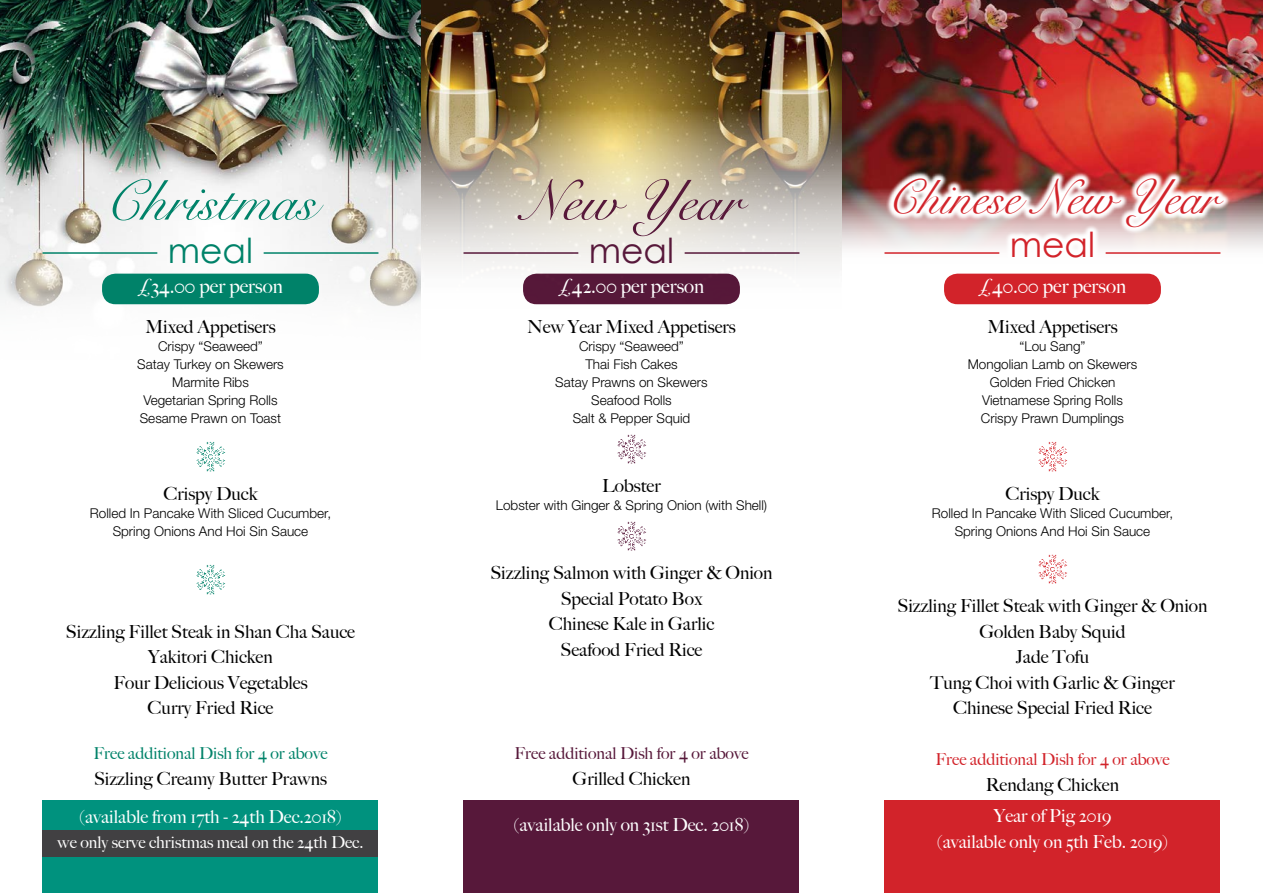
<style>
.page{position:relative;width:1263px;height:893px;background:#fff}
.page>*{position:absolute;margin:0;border:0;box-sizing:border-box;transform-origin:0 0}
.t1{font:57px "Snell Roundhand";color:#008269}
.t2{font:57px "Snell Roundhand";color:#57183a}
.t3{font:48px "Snell Roundhand";color:#d2232a}
.t4{font:34.5px "Century Gothic";color:#008269}
.t5{font:34.5px "Century Gothic";color:#57183a}
.t6{font:34.5px "Century Gothic";color:#d2232a}
.t7{font:500 19.5px "Big Caslon";color:#fff}
.t8{font:500 18px/25.5px "Big Caslon";color:#000;text-align:center}
.t9{font:500 18px/25.5px "Big Caslon";color:#fff;text-align:center}
.t10{font:500 16.5px "Big Caslon";color:#fff}
.t11{font:500 16.5px "Big Caslon";color:#57183a}
.t12{font:500 16.5px "Big Caslon";color:#d2232a}
.t13{font:500 16.5px "Big Caslon";color:#008269}
.t14{font:300 13.5px/18px "Helvetica Neue";color:#000;text-align:center}
</style>
<div class="page">
<img style="left:0;top:0;width:421px;height:307px">
<img style="left:842px;top:0;width:421px;height:249px">
<div style="left:43px;top:800px;width:335px;height:93px;background:#00927e"></div>
<div style="left:884px;top:800px;width:336px;height:93px;background:#d2232a"></div>
<div style="left:463px;top:800px;width:336px;height:93px;background:#57183a"></div>
<div style="left:102px;top:274px;width:217px;height:30px;background:#008269;border-radius:14px"></div>
<div style="left:944px;top:274px;width:217px;height:30px;background:#d2232a;border-radius:14px"></div>
<img style="left:421px;top:0;width:421px;height:305px">
<div style="left:43px;top:830px;width:335px;height:26px;background:#414042"></div>
<img style="left:617px;top:434px;width:29px;height:30px">
<img style="left:617px;top:521px;width:29px;height:30px">
<img style="left:1038px;top:441px;width:30px;height:31px">
<img style="left:1038px;top:554px;width:29px;height:30px">
<img style="left:886px;top:171px;width:345px;height:83px">
<img style="left:196px;top:441px;width:30px;height:31px">
<img style="left:196px;top:564px;width:30px;height:31px">
<hr style="left:264px;top:252px;width:114px;height:2px;background:#008269">
<hr style="left:43px;top:252px;width:114px;height:2px;background:#008269">
<hr style="left:463px;top:252px;width:115px;height:2px;background:#57183a">
<hr style="left:884px;top:252px;width:115px;height:2px;background:#d2232a">
<hr style="left:685px;top:252px;width:114px;height:2px;background:#57183a">
<hr style="left:1106px;top:252px;width:114px;height:2px;background:#d2232a">
<h1 class="t1" style="left:104px;top:156px;width:214px">Christmas</h1>
<h3 class="t4" style="left:168px;top:230px;width:87px">meal</h3>
<h1 class="t2" style="left:521px;top:156px;width:222px">New Year</h1>
<h3 class="t5" style="left:589px;top:230px;width:87px">meal</h3>
<h2 class="t3" style="left:887px;top:160px;width:332px">Chinese New Year</h2>
<h3 class="t6" style="left:1010px;top:223px;width:87px">meal</h3>
<h3 class="t7" style="left:138px;top:270px;width:146px">£34.00 per person</h3>
<h3 class="t7" style="left:559px;top:270px;width:147px">£42.00 per person</h3>
<h3 class="t7" style="left:979px;top:270px;width:149px">£40.00 per person</h3>
<h3 class="t8" style="left:145px;top:313px;width:132px">Mixed Appetisers</h3>
<p class="t14" style="left:137px;top:337px;width:148px">Crispy “Seaweed”<br>Satay Turkey on Skewers<br>Marmite Ribs<br>Vegetarian Spring Rolls<br>Sesame Prawn on Toast</p>
<h3 class="t8" style="left:163px;top:480px;width:96px">Crispy Duck</h3>
<p class="t14" style="left:90px;top:503px;width:243px">Rolled In Pancake With Sliced Cucumber,<br>Spring Onions And Hoi Sin Sauce</p>
<h3 class="t8" style="left:66px;top:618px;width:291px">Sizzling Fillet Steak in Shan Cha Sauce<br>Yakitori Chicken<br>Four Delicious Vegetables<br>Curry Fried Rice</h3>
<p class="t13" style="left:93px;top:740px;width:236px">Free additional Dish for 4 or above</p>
<h3 class="t8" style="left:94px;top:765px;width:234px">Sizzling Creamy Butter Prawns</h3>
<h3 class="t9" style="left:80px;top:803px;width:263px">(available from 17th - 24th Dec.2018)</h3>
<p class="t10" style="left:58px;top:829px;width:307px">we only serve christmas meal on the 24th Dec.</p>
<h3 class="t8" style="left:527px;top:313px;width:210px">New Year Mixed Appetisers</h3>
<p class="t14" style="left:555px;top:337px;width:154px">Crispy “Seaweed”<br>Thai Fish Cakes<br>Satay Prawns on Skewers<br>Seafood Rolls<br>Salt &amp; Pepper Squid</p>
<h3 class="t8" style="left:602px;top:472px;width:60px">Lobster</h3>
<p class="t14" style="left:496px;top:496px;width:273px">Lobster with Ginger &amp; Spring Onion (with Shell)</p>
<h3 class="t8" style="left:490px;top:559px;width:284px">Sizzling Salmon with Ginger &amp; Onion<br>Special Potato Box<br>Chinese Kale in Garlic<br>Seafood Fried Rice</h3>
<p class="t11" style="left:514px;top:740px;width:236px">Free additional Dish for 4 or above</p>
<h3 class="t8" style="left:572px;top:765px;width:119px">Grilled Chicken</h3>
<h3 class="t9" style="left:514px;top:811px;width:237px">(available only on 31st Dec. 2018)</h3>
<h3 class="t8" style="left:987px;top:313px;width:132px">Mixed Appetisers</h3>
<p class="t14" style="left:968px;top:337px;width:171px">“Lou Sang”<br>Mongolian Lamb on Skewers<br>Golden Fried Chicken<br>Vietnamese Spring Rolls<br>Crispy Prawn Dumplings</p>
<h3 class="t8" style="left:1005px;top:480px;width:96px">Crispy Duck</h3>
<p class="t14" style="left:932px;top:503px;width:243px">Rolled In Pancake With Sliced Cucumber,<br>Spring Onions And Hoi Sin Sauce</p>
<h3 class="t8" style="left:897px;top:592px;width:311px">Sizzling Fillet Steak with Ginger &amp; Onion<br>Golden Baby Squid<br>Jade Tofu<br>Tung Choi with Garlic &amp; Ginger<br>Chinese Special Fried Rice</h3>
<p class="t12" style="left:935px;top:746px;width:236px">Free additional Dish for 4 or above</p>
<h3 class="t8" style="left:986px;top:771px;width:135px">Rendang Chicken</h3>
<h3 class="t9" style="left:937px;top:802px;width:232px">Year of Pig 2019<br>(available only on 5th Feb. 2019)</h3>
</div>
